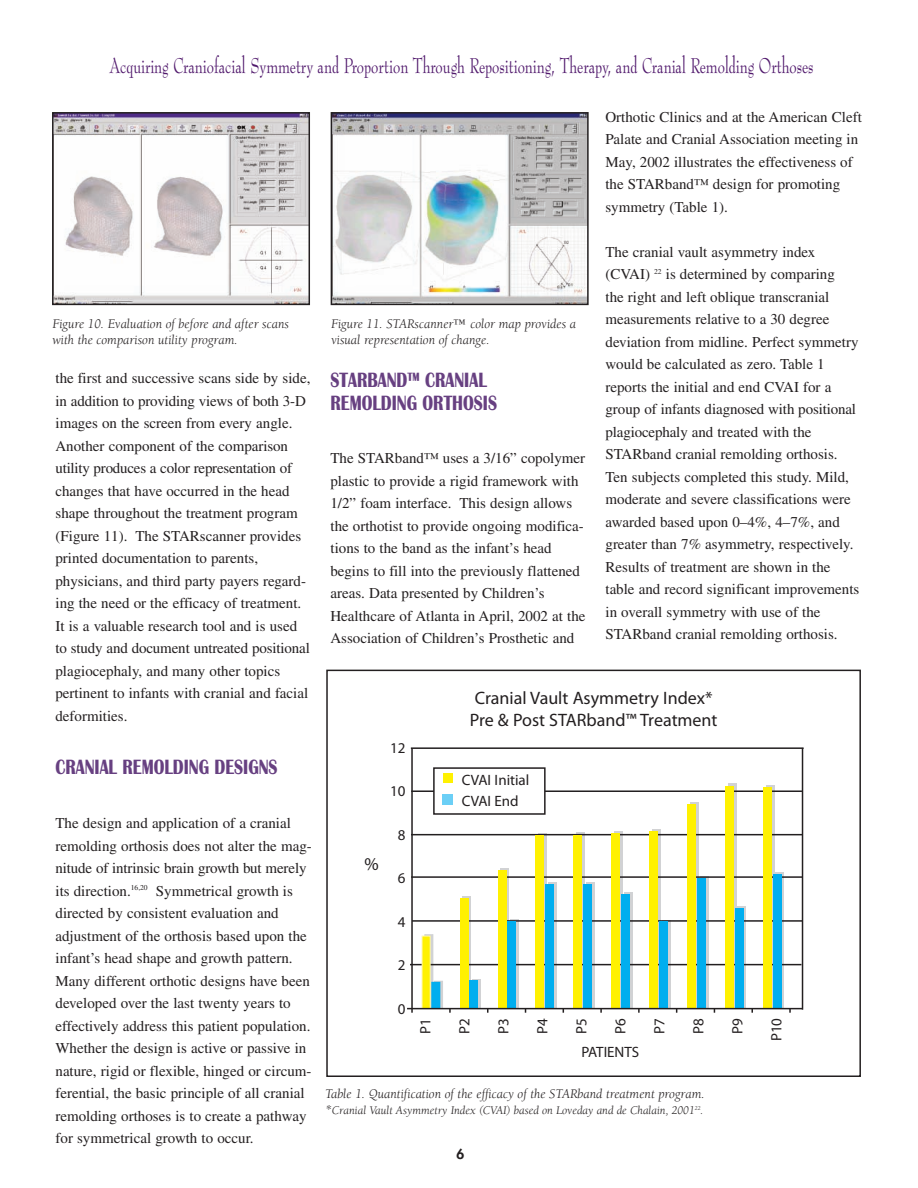
<style>
.page{position:relative;width:918px;height:1188px;background:#fff}
.page>*{position:absolute;margin:0;border:0;box-sizing:border-box;transform-origin:0 0}
.t1{font:700 21.45px/22.5px "Britannic";color:#674081;scale:.77 1}
.t2{font:21px "Bernhard Modern Regular DTC";color:#50186c;scale:.71 1}
.t3{font:18px/21.6px "Myriad Pro";color:#231f20}
.t4{font:15px/22.5px "Times";color:#231f20}
.t5{font:15px/21px "Myriad Pro";color:#231f20}
.t6{font:italic 13.5px/16.2px "Berkeley";color:#231f20}
.t7{font:800 13.5px "Futura";color:#231f20}
.t8{font:italic 12px "Berkeley";color:#231f20}
.s1{font-size:13.5px}
</style>
<div class="page">
<img style="left:334px;top:115px;width:252px;height:187px">
<div style="left:331px;top:112px;width:258px;height:193px;border:2px solid #231f20"></div>
<img style="left:55px;top:115px;width:252px;height:187px">
<div style="left:52px;top:112px;width:258px;height:193px;border:2px solid #231f20"></div>
<svg style="left:326px;top:669px;width:535px;height:408px"></svg>
<hr style="left:411px;top:748px;width:2px;height:265px;background:#231f20">
<hr style="left:802px;top:748px;width:1px;height:262px;background:#231f20">
<hr style="left:411px;top:747px;width:393px;height:2px;background:#231f20">
<div style="left:422px;top:937px;width:8px;height:71px;background:#fff101"></div>
<div style="left:422px;top:936px;width:9px;height:73px;border:1px solid #fff79a"></div>
<div style="left:432px;top:983px;width:7px;height:25px;background:#00aeef"></div>
<div style="left:431px;top:982px;width:9px;height:27px;border:1px solid #00aeef"></div>
<div style="left:460px;top:899px;width:8px;height:110px;background:#fff101"></div>
<div style="left:469px;top:980px;width:9px;height:29px;background:#00aeef"></div>
<div style="left:498px;top:870px;width:8px;height:139px;background:#fff101"></div>
<div style="left:507px;top:921px;width:9px;height:88px;background:#00aeef"></div>
<div style="left:536px;top:835px;width:8px;height:174px;background:#fff101"></div>
<div style="left:545px;top:884px;width:9px;height:125px;background:#00aeef"></div>
<div style="left:573px;top:835px;width:9px;height:174px;background:#fff101"></div>
<div style="left:583px;top:884px;width:9px;height:125px;background:#00aeef"></div>
<div style="left:611px;top:834px;width:9px;height:175px;background:#fff101"></div>
<div style="left:621px;top:894px;width:9px;height:115px;background:#00aeef"></div>
<div style="left:649px;top:832px;width:9px;height:177px;background:#fff101"></div>
<div style="left:659px;top:922px;width:9px;height:87px;background:#00aeef"></div>
<div style="left:687px;top:805px;width:9px;height:204px;background:#fff101"></div>
<div style="left:697px;top:878px;width:9px;height:131px;background:#00aeef"></div>
<div style="left:725px;top:786px;width:9px;height:223px;background:#fff101"></div>
<div style="left:735px;top:908px;width:9px;height:101px;background:#00aeef"></div>
<div style="left:763px;top:788px;width:9px;height:221px;background:#fff101"></div>
<div style="left:773px;top:875px;width:9px;height:134px;background:#00aeef"></div>
<hr style="left:407px;top:1008px;width:395px;height:1px;background:#231f20">
<div style="left:434px;top:768px;width:111px;height:46px;background:#fff"></div>
<div style="left:433px;top:767px;width:113px;height:48px;border:2px solid #231f20"></div>
<div style="left:443px;top:773px;width:10px;height:9px;background:#fff101"></div>
<div style="left:443px;top:794px;width:10px;height:11px;background:#6bcff6"></div>
<h2 class="t2" style="left:110px;top:55px;width:993px">Acquiring Craniofacial Symmetry and Proportion Through Repositioning, Therapy, and Cranial Remolding Orthoses</h2>
<p class="t6" style="left:52px;top:317px;width:238px">Figure 10. Evaluation of before and after scans with the comparison utility program.</p>
<p class="t4" style="left:56px;top:368px;width:256px">the first and successive scans side by side, in addition to providing views of both 3-D images on the screen from every angle.<br>Another component of the comparison utility produces a color representation of changes that have occurred in the head shape throughout the treatment program (Figure 11). The STARscanner provides printed documentation to parents, physicians, and third party payers regard&shy;ing the need or the efficacy of treatment.<br>It is a valuable research tool and is used to study and document untreated positional plagiocephaly, and many other topics pertinent to infants with cranial and facial deformities.</p>
<h1 class="t1" style="left:56px;top:758px;width:290px">CRANIAL REMOLDING DESIGNS</h1>
<p class="t4" style="left:56px;top:813px;width:258px">The design and application of a cranial remolding orthosis does not alter the mag&shy;nitude of intrinsic brain growth but merely its direction.<sup>16,20</sup> Symmetrical growth is directed by consistent evaluation and adjustment of the orthosis based upon the infant’s head shape and growth pattern.<br>Many different orthotic designs have been developed over the last twenty years to effectively address this patient population.<br>Whether the design is active or passive in nature, rigid or flexible, hinged or circum&shy;ferential, the basic principle of all cranial remolding orthoses is to create a pathway for symmetrical growth to occur.</p>
<p class="t6" style="left:331px;top:317px;width:247px">Figure 11. STARscanner™ color map provides a visual representation of change.</p>
<h1 class="t1" style="left:330px;top:371px;width:218px">STARBAND™ CRANIAL<br>REMOLDING ORTHOSIS</h1>
<p class="t4" style="left:330px;top:449px;width:257px">The STARband™ uses a 3/16” copolymer plastic to provide a rigid framework with 1/2” foam interface. This design allows the orthotist to provide ongoing modifica&shy;tions to the band as the infant’s head begins to fill into the previously flattened areas. Data presented by Children’s Healthcare of Atlanta in April, 2002 at the Association of Children’s Prosthetic and</p>
<p class="t4" style="left:605px;top:107px;width:258px">Orthotic Clinics and at the American Cleft Palate and Cranial Association meeting in May, 2002 illustrates the effectiveness of the STARband™ design for promoting symmetry (Table 1).</p>
<p class="t4" style="left:605px;top:242px;width:255px">The cranial vault asymmetry index (CVAI) <sup>22</sup> is determined by comparing<br>the right and left oblique transcranial measurements relative to a 30 degree deviation from midline. Perfect symmetry would be calculated as zero. Table 1 reports the initial and end CVAI for a group of infants diagnosed with positional plagiocephaly and treated with the STARband cranial remolding orthosis.<br>Ten subjects completed this study. Mild, moderate and severe classifications were awarded based upon 0–4%, 4–7%, and greater than 7% asymmetry, respectively.<br>Results of treatment are shown in the table and record significant improvements in overall symmetry with use of the STARband cranial remolding orthosis.</p>
<p class="t3" style="left:364px;top:853px;width:16px">%</p>
<p class="t5" style="left:390px;top:737px;width:17px">12</p>
<p class="t5" style="left:390px;top:781px;width:17px">10</p>
<p class="t5" style="left:398px;top:824px;width:9px">8</p>
<p class="t5" style="left:398px;top:868px;width:9px">6</p>
<p class="t5" style="left:398px;top:911px;width:9px">4</p>
<p class="t5" style="left:398px;top:955px;width:9px">2</p>
<p class="t5" style="left:398px;top:998px;width:9px">0</p>
<p class="t3" style="left:470px;top:687px;width:249px">Cranial Vault Asymmetry Index*<br>Pre &amp; Post STARband™ Treatment</p>
<p class="t5" style="left:462px;top:770px;width:69px">CVAI Initial<br>CVAI End</p>
<p class="t5" style="left:415px;top:1034px;width:17px;rotate:-90deg">P1</p>
<p class="t5" style="left:454px;top:1034px;width:17px;rotate:-90deg">P2</p>
<p class="t5" style="left:493px;top:1034px;width:17px;rotate:-90deg">P3</p>
<p class="t5" style="left:532px;top:1034px;width:17px;rotate:-90deg">P4</p>
<p class="t5" style="left:571px;top:1034px;width:17px;rotate:-90deg">P5</p>
<p class="t5" style="left:610px;top:1034px;width:17px;rotate:-90deg">P6</p>
<p class="t5" style="left:649px;top:1034px;width:17px;rotate:-90deg">P7</p>
<p class="t5" style="left:688px;top:1034px;width:17px;rotate:-90deg">P8</p>
<p class="t5" style="left:727px;top:1034px;width:17px;rotate:-90deg">P9</p>
<p class="t5" style="left:766px;top:1041px;width:25px;rotate:-90deg">P10</p>
<p class="t5" style="left:581px;top:1041px;width:59px">PATIENTS</p>
<p class="t6" style="left:325px;top:1087px;width:381px">Table 1. Quantification of the efficacy of the STARband treatment program.</p>
<p class="t8" style="left:325px;top:1105px;width:380px"><span class="s1">*</span>Cranial Vault Asymmetry Index (CVAI) based on Loveday and de Chalain, 2001<sup>22</sup>.</p>
<p class="t7" style="left:457px;top:1148px;width:9px">6</p>
</div>
